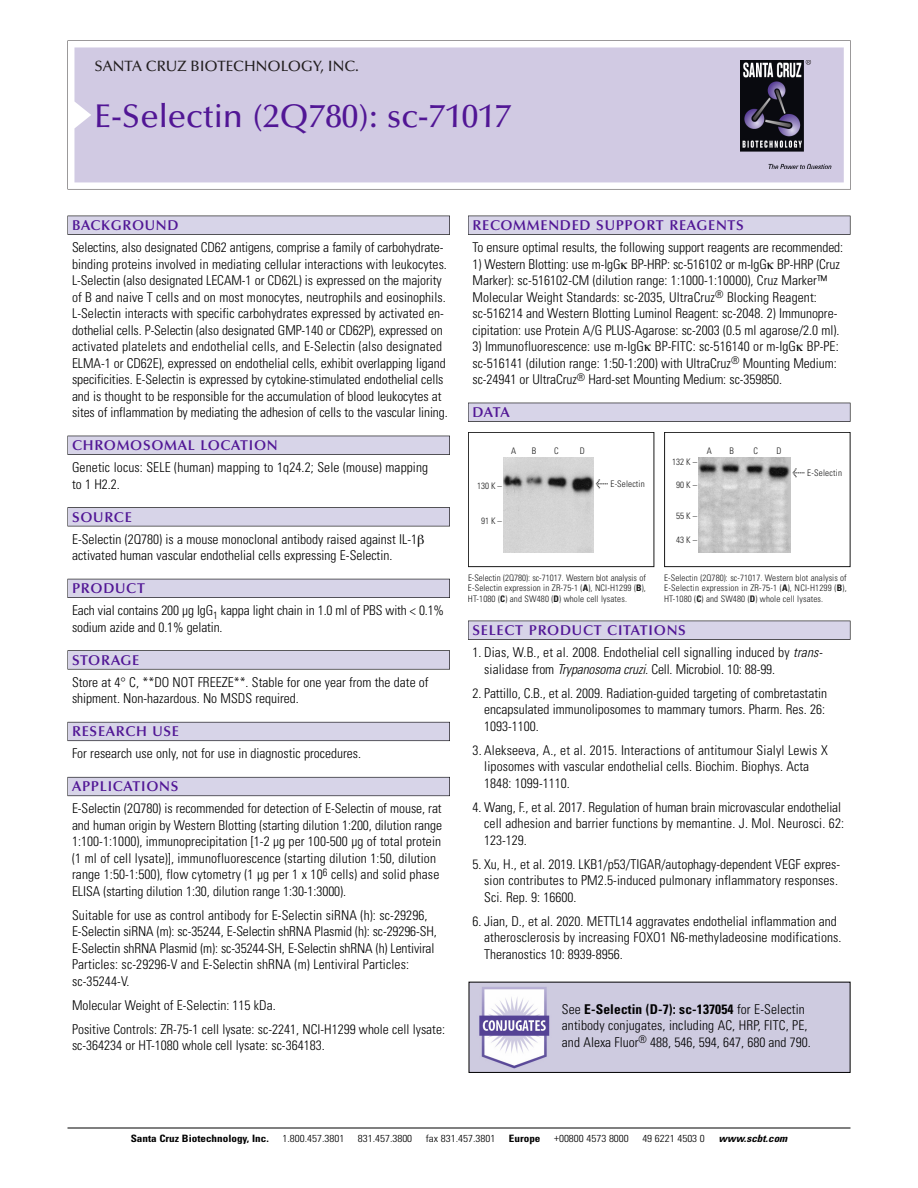
<style>
.page{position:relative;width:918px;height:1188px;background:#fff}
.page>*{position:absolute;margin:0;border:0;box-sizing:border-box;transform-origin:0 0}
.t1{font:500 33px "Optima";color:#511695}
.t2{font:500 15px "Optima";color:#231f20}
.t3{font:600 14.25px "Optima";letter-spacing:.05em;color:#511695}
.t4{font:300 condensed 13.5px/16.5px "Univers";color:#000}
.t5{font:300 condensed 10.2px "Univers";color:#000;scale:1.1 1}
.t6{font:700 condensed 10.2px "Univers";color:#000;scale:1.1 1}
.t7{font:italic 700 condensed 10.2px "Univers";color:#000;scale:1.1 1}
.t8{font:300 condensed 9px/10.5px "Univers";letter-spacing:.015em;color:#191919;text-align:justify}
.s1{font-family:"Meta Plus";font-weight:400;font-stretch:normal;font-size:10.5px}
.s2{font-weight:700}
.s3{font-style:italic}
</style>
<div class="page">
<svg style="left:74px;top:41px;width:777px;height:148px"></svg>
<div style="left:74px;top:47px;width:770px;height:135px;background:#d1cae3"></div>
<img style="left:741px;top:60px;width:90px;height:108px">
<div style="left:68px;top:216px;width:382px;height:19px;background:#535256"></div>
<div style="left:68px;top:216px;width:381px;height:18px;background:#d7d4e8"></div>
<div style="left:68px;top:436px;width:382px;height:19px;background:#525156"></div>
<div style="left:68px;top:436px;width:381px;height:18px;background:#d7d4e8"></div>
<div style="left:68px;top:507px;width:382px;height:19px;background:#545357"></div>
<div style="left:68px;top:508px;width:381px;height:18px;background:#d7d4e8"></div>
<div style="left:68px;top:579px;width:382px;height:19px;background:#535259"></div>
<div style="left:68px;top:579px;width:381px;height:18px;background:#d7d4e8"></div>
<svg style="left:68px;top:650px;width:382px;height:20px"></svg>
<div style="left:68px;top:651px;width:381px;height:18px;background:#d7d4e8"></div>
<div style="left:68px;top:722px;width:382px;height:19px;background:#64626c"></div>
<div style="left:68px;top:722px;width:381px;height:18px;background:#d7d4e8"></div>
<div style="left:68px;top:777px;width:382px;height:19px;background:#686770"></div>
<div style="left:68px;top:778px;width:381px;height:18px;background:#d7d4e8"></div>
<div style="left:468px;top:216px;width:382px;height:19px;background:#535256"></div>
<div style="left:468px;top:216px;width:382px;height:18px;background:#d7d4e8"></div>
<div style="left:468px;top:403px;width:382px;height:19px;background:#525156"></div>
<div style="left:468px;top:403px;width:382px;height:18px;background:#d7d4e8"></div>
<div style="left:468px;top:621px;width:382px;height:19px;background:#535256"></div>
<div style="left:468px;top:621px;width:382px;height:18px;background:#d7d4e8"></div>
<hr style="left:68px;top:1128px;width:782px;height:1px;background:#000">
<img style="left:471px;top:984px;width:377px;height:87px">
<div style="left:469px;top:982px;width:381px;height:91px;border:1px solid #000"></div>
<div style="left:468px;top:432px;width:186px;height:135px;border:1px solid #191919"></div>
<img style="left:503px;top:457px;width:91px;height:95px">
<div style="left:664px;top:432px;width:186px;height:135px;border:1px solid #191919"></div>
<img style="left:698px;top:457px;width:92px;height:96px">
<p class="t2" style="left:94px;top:60px;width:266px">SANTA CRUZ BIOTECHNOLOGY, INC.</p>
<p class="t1" style="left:94px;top:102px;width:418px">E-Selectin (2Q780): sc-71017</p>
<p class="t3" style="left:72px;top:219px;width:108px">BACKGROUND</p>
<p class="t4" style="left:72px;top:240px;width:377px">Selectins, also designated CD62 antigens, comprise a family of carbohydrate&shy;binding proteins involved in mediating cellular interactions with leukocytes.<br>L-Selectin (also designated LECAM-1 or CD62L) is expressed on the majority of B and naive T cells and on most monocytes, neutrophils and eosinophils.<br>L-Selectin interacts with specific carbohydrates expressed by activated en&shy;dothelial cells. P-Selectin (also designated GMP-140 or CD62P), expressed on activated platelets and endothelial cells, and E-Selectin (also designated ELMA-1 or CD62E), expressed on endothelial cells, exhibit overlapping ligand specificities. E-Selectin is expressed by cytokine-stimulated endothelial cells and is thought to be responsible for the accumulation of blood leukocytes at sites of inflammation by mediating the adhesion of cells to the vascular lining.</p>
<p class="t3" style="left:72px;top:439px;width:207px">CHROMOSOMAL LOCATION</p>
<p class="t4" style="left:72px;top:460px;width:358px">Genetic locus: SELE (human) mapping to 1q24.2; Sele (mouse) mapping to 1 H2.2.</p>
<p class="t3" style="left:72px;top:511px;width:61px">SOURCE</p>
<p class="t4" style="left:72px;top:532px;width:347px">E-Selectin (2Q780) is a mouse monoclonal antibody raised against IL-1 activated human vascular endothelial cells expressing E-Selectin.</p>
<p class="t3" style="left:72px;top:582px;width:74px">PRODUCT</p>
<p class="t4" style="left:72px;top:604px;width:374px">Each vial contains 200 µg IgG<sub>1</sub> kappa light chain in 1.0 ml of PBS with &lt; 0.1% sodium azide and 0.1% gelatin.</p>
<p class="t3" style="left:72px;top:654px;width:69px">STORAGE</p>
<p class="t4" style="left:72px;top:675px;width:358px">Store at 4° C, **DO NOT FREEZE**. Stable for one year from the date of shipment. Non-hazardous. No MSDS required.</p>
<p class="t3" style="left:72px;top:726px;width:109px">RESEARCH USE</p>
<p class="t4" style="left:72px;top:747px;width:291px">For research use only, not for use in diagnostic procedures.</p>
<p class="t3" style="left:72px;top:781px;width:108px">APPLICATIONS</p>
<p class="t4" style="left:72px;top:802px;width:371px">E-Selectin (2Q780) is recommended for detection of E-Selectin of mouse, rat and human origin by Western Blotting (starting dilution 1:200, dilution range 1:100-1:1000), immunoprecipitation [1-2 µg per 100-500 µg of total protein (1 ml of cell lysate)], immunofluorescence (starting dilution 1:50, dilution range 1:50-1:500), flow cytometry (1 µg per 1 x 10<sup>6</sup> cells) and solid phase ELISA (starting dilution 1:30, dilution range 1:30-1:3000).</p>
<p class="t4" style="left:72px;top:908px;width:366px">Suitable for use as control antibody for E-Selectin siRNA (h): sc-29296, E-Selectin siRNA (m): sc-35244, E-Selectin shRNA Plasmid (h): sc-29296-SH, E-Selectin shRNA Plasmid (m): sc-35244-SH, E-Selectin shRNA (h) Lentiviral Particles: sc-29296-V and E-Selectin shRNA (m) Lentiviral Particles: sc-35244-V.</p>
<p class="t4" style="left:72px;top:998px;width:205px">Molecular Weight of E-Selectin: 115 kDa.</p>
<p class="t4" style="left:72px;top:1022px;width:375px">Positive Controls: ZR-75-1 cell lysate: sc-2241, NCI-H1299 whole cell lysate: sc-364234 or HT-1080 whole cell lysate: sc-364183.</p>
<p class="t3" style="left:473px;top:219px;width:273px">RECOMMENDED SUPPORT REAGENTS</p>
<p class="t4" style="left:473px;top:240px;width:372px">To ensure optimal results, the following support reagents are recommended:</p>
<p class="t4" style="left:473px;top:257px;width:369px">1) Western Blotting: use m-IgG BP-HRP: sc-516102 or m-IgG BP-HRP (Cruz Marker): sc-516102-CM (dilution range: 1:1000-1:10000), Cruz Marker™ Molecular Weight Standards: sc-2035, UltraCruz<sup>®</sup> Blocking Reagent: sc-516214 and Western Blotting Luminol Reagent: sc-2048. 2) Immunopre&shy;cipitation: use Protein A/G PLUS-Agarose: sc-2003 (0.5 ml agarose/2.0 ml).</p>
<p class="t4" style="left:473px;top:339px;width:368px">3) Immunofluorescence: use m-IgG BP-FITC: sc-516140 or m-IgG BP-PE: sc-516141 (dilution range: 1:50-1:200) with UltraCruz<sup>®</sup> Mounting Medium: sc-24941 or UltraCruz<sup>®</sup> Hard-set Mounting Medium: sc-359850.</p>
<p class="t3" style="left:473px;top:406px;width:39px">DATA</p>
<p class="t8" style="left:511px;top:446px;width:7px">A</p>
<p class="t8" style="left:532px;top:446px;width:6px">B</p>
<p class="t8" style="left:554px;top:446px;width:6px">C</p>
<p class="t8" style="left:580px;top:446px;width:7px">D</p>
<p class="t8" style="left:477px;top:482px;width:26px">130 K –</p>
<p class="t8" style="left:481px;top:516px;width:22px">91K–</p>
<p class="t8" style="left:596px;top:480px;width:50px"><span class="s1">&lt;</span> E-Selectin</p>
<p class="t8" style="left:468px;top:573px;width:179px">E-Selectin (2Q780): sc-71017. Western blot analysis of E-Selectin expression in ZR-75-1 (<span class="s2">A</span>), NCI-H1299 (<span class="s2">B</span>), HT-1080 (<span class="s2">C</span>) and SW480 (<span class="s2">D</span>) whole cell lysates.</p>
<p class="t8" style="left:672px;top:458px;width:26px">132 K –</p>
<p class="t8" style="left:676px;top:480px;width:22px">90K–</p>
<p class="t8" style="left:676px;top:512px;width:22px">55K–</p>
<p class="t8" style="left:676px;top:536px;width:22px">43K–</p>
<p class="t8" style="left:707px;top:447px;width:7px">A</p>
<p class="t8" style="left:730px;top:447px;width:6px">B</p>
<p class="t8" style="left:754px;top:447px;width:6px">C</p>
<p class="t8" style="left:776px;top:447px;width:7px">D</p>
<p class="t8" style="left:793px;top:469px;width:51px"><span class="s1">&lt;</span> E-Selectin</p>
<p class="t8" style="left:664px;top:573px;width:184px">E-Selectin (2Q780): sc-71017. Western blot analysis of E-Selectin expression in ZR-75-1 (<span class="s2">A</span>), NCI-H1299 (<span class="s2">B</span>), HT-1080 (<span class="s2">C</span>) and SW480 (<span class="s2">D</span>) whole cell lysates.</p>
<p class="t3" style="left:473px;top:624px;width:215px">SELECT PRODUCT CITATIONS</p>
<p class="t4" style="left:484px;top:645px;width:342px;text-indent:-12px">1. Dias, W.B., et al. 2008. Endothelial cell signalling induced by <span class="s3">trans&shy;</span>sialidase from <span class="s3">Trypanosoma cruzi.</span>Cell. Microbiol. 10: 88-99.</p>
<p class="t4" style="left:484px;top:686px;width:344px;text-indent:-12px">2. Pattillo, C.B., et al. 2009. Radiation-guided targeting of combretastatin encapsulated immunoliposomes to mammary tumors. Pharm. Res. 26:<br>1093-1100.</p>
<p class="t4" style="left:484px;top:743px;width:345px;text-indent:-12px">3. Alekseeva, A., et al. 2015. Interactions of antitumour Sialyl Lewis X liposomes with vascular endothelial cells. Biochim. Biophys. Acta<br>1848: 1099-1110.</p>
<p class="t4" style="left:484px;top:800px;width:361px;text-indent:-12px">4. Wang, F., et al. 2017. Regulation of human brain microvascular endothelial cell adhesion and barrier functions by memantine. J. Mol. Neurosci. 62:<br>123-129.</p>
<p class="t4" style="left:484px;top:857px;width:357px;text-indent:-12px">5. Xu, H., et al. 2019. LKB1/p53/TIGAR/autophagy-dependent VEGF expres&shy;sion contributes to PM2.5-induced pulmonary inflammatory responses.<br>Sci. Rep. 9: 16600.</p>
<p class="t4" style="left:484px;top:914px;width:359px;text-indent:-12px">6. Jian, D., et al. 2020. METTL14 aggravates endothelial inflammation and atherosclerosis by increasing FOXO1 N6-methyladeosine modifications.<br>Theranostics 10: 8939-8956.</p>
<p class="t4" style="left:562px;top:1002px;width:251px">See <span class="s2">E-Selectin (D-7): sc-137054</span> for E-Selectin antibody conjugates, including AC, HRP, FITC, PE, and Alexa Fluor<sup>®</sup> 488, 546, 594, 647, 680 and 790.</p>
<p class="t6" style="left:131px;top:1135px;width:127px">Santa Cruz Biotechnology, Inc.</p>
<p class="t5" style="left:282px;top:1135px;width:58px">1.800.457.3801</p>
<p class="t5" style="left:358px;top:1135px;width:51px">831.457.3800</p>
<p class="t5" style="left:426px;top:1135px;width:65px">fax 831.457.3801</p>
<p class="t6" style="left:509px;top:1135px;width:30px">Europe</p>
<p class="t5" style="left:554px;top:1135px;width:69px">+00800 4573 8000</p>
<p class="t5" style="left:642px;top:1135px;width:58px">49 6221 4503 0</p>
<p class="t7" style="left:719px;top:1135px;width:66px">www.scbt.com</p>
</div>
